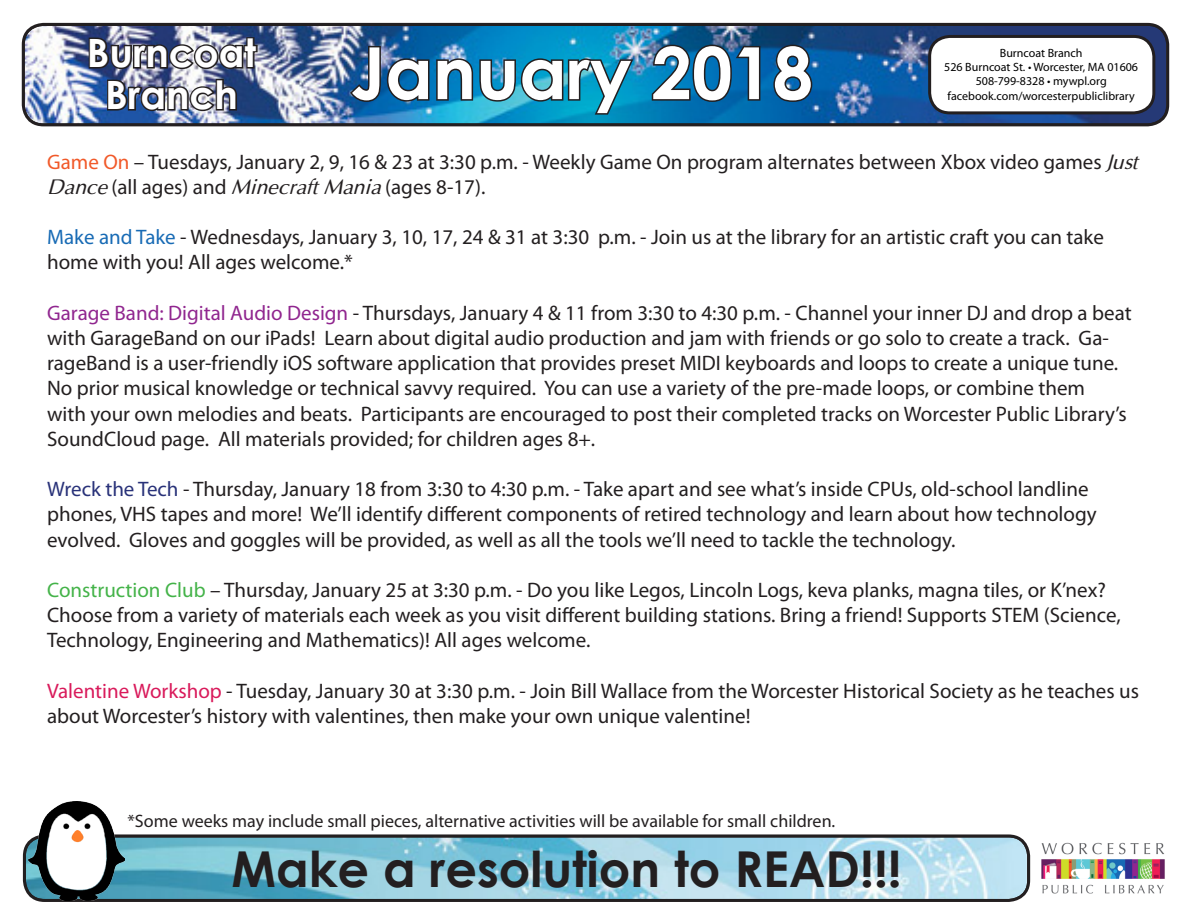
<style>
.page{position:relative;width:1188px;height:918px;background:#fff}
.page>*{position:absolute;margin:0;border:0;box-sizing:border-box;transform-origin:0 0}
.t1{font:700 72px "Century Gothic";color:#fff}
.t2{font:700 49.5px "Century Gothic";color:#231f20}
.t3{font:700 39px "Century Gothic";color:#fff}
.t4{font:21px/25.2px "Myriad Pro";color:#231f20}
.t5{font:18px "Myriad Pro";color:#231f20}
.t6{font:12px "Myriad Pro";color:#000}
.s1{color:#f15929}
.s2{font-family:"Optima";font-style:italic}
.s3{color:#186bb5}
.s4{color:#90268f}
.s5{color:#293279}
.s6{color:#44b349}
.s7{color:#d91a5b}
</style>
<div class="page">
<svg style="left:24px;top:836px;width:1005px;height:64px;background:#95cee0"></svg>
<div style="left:23px;top:834px;width:1007px;height:68px;border:3px solid #231f20;border-radius:20px"></div>
<img style="left:29px;top:801px;width:95px;height:99px">
<img style="left:23px;top:24px;width:1145px;height:101px">
<div style="left:22px;top:23px;width:1147px;height:103px;border:3px solid #231f20;border-radius:20px"></div>
<div style="left:930px;top:36px;width:224px;height:77px;background:#fff;border-radius:20px"></div>
<div style="left:928px;top:35px;width:227px;height:79px;border:3px solid #231f20;border-radius:20px"></div>
<img style="left:87px;top:36px;width:172px;height:35px">
<img style="left:106px;top:77px;width:133px;height:36px">
<img style="left:348px;top:44px;width:288px;height:72px">
<svg style="left:649px;top:43px;width:113px;height:61px;background:#0f5b8b"></svg>
<svg style="left:771px;top:43px;width:43px;height:61px;background:#115184"></svg>
<img style="left:1041px;top:842px;width:124px;height:52px">
<p class="t3" style="left:87px;top:23px;width:171px">Burncoat</p>
<p class="t3" style="left:105px;top:65px;width:134px">Branch</p>
<p class="t1" style="left:351px;top:18px;width:464px">January 2018</p>
<p class="t6" style="left:1000px;top:45px;width:84px">Burncoat Branch</p>
<p class="t6" style="left:944px;top:60px;width:195px">526 Burncoat St. • Worcester, MA 01606</p>
<p class="t6" style="left:976px;top:74px;width:133px">508-799-8328 • mywpl.org</p>
<p class="t6" style="left:948px;top:88px;width:189px">facebook.com/worcesterpubliclibrary</p>
<p class="t4" style="left:47px;top:149px;width:1092px"><span class="s1">Game On</span> – Tuesdays, January 2, 9, 16 &amp; 23 at 3:30 p.m. - Weekly Game On program alternates between Xbox video games <span class="s2">Just<br>Dance</span> (all ages) and <span class="s2">Minecraft Mania</span> (ages 8-17).</p>
<p class="t4" style="left:47px;top:224px;width:1058px"><span class="s3">Make and Take</span> - Wednesdays, January 3, 10, 17, 24 &amp; 31 at 3:30 p.m. - Join us at the library for an artistic craft you can take home with you! All ages welcome.*</p>
<p class="t4" style="left:47px;top:300px;width:1086px"><span class="s4">Garage Band: Digital Audio Design</span> - Thursdays, January 4 &amp; 11 from 3:30 to 4:30 p.m. - Channel your inner DJ and drop a beat with GarageBand on our iPads! Learn about digital audio production and jam with friends or go solo to create a track. Ga&shy;rageBand is a user-friendly iOS software application that provides preset MIDI keyboards and loops to create a unique tune.<br>No prior musical knowledge or technical savvy required. You can use a variety of the pre-made loops, or combine them<br>with your own melodies and beats. Participants are encouraged to post their completed tracks on Worcester Public Library’s SoundCloud page. All materials provided; for children ages 8+.</p>
<p class="t4" style="left:47px;top:476px;width:1051px"><span class="s5">Wreck the Tech</span> - Thursday, January 18 from 3:30 to 4:30 p.m. - Take apart and see what’s inside CPUs, old-school landline phones, VHS tapes and more! We’ll identify different components of retired technology and learn about how technology evolved. Gloves and goggles will be provided, as well as all the tools we’ll need to tackle the technology.</p>
<p class="t4" style="left:47px;top:577px;width:1075px"><span class="s6">Construction Club</span> – Thursday, January 25 at 3:30 p.m. - Do you like Legos, Lincoln Logs, keva planks, magna tiles, or K’nex?<br>Choose from a variety of materials each week as you visit different building stations. Bring a friend! Supports STEM (Science,<br>Technology, Engineering and Mathematics)! All ages welcome.</p>
<p class="t4" style="left:47px;top:678px;width:1094px"><span class="s7">Valentine Workshop</span> - Tuesday, January 30 at 3:30 p.m. - Join Bill Wallace from the Worcester Historical Society as he teaches us about Worcester’s history with valentines, then make your own unique valentine!</p>
<p class="t5" style="left:128px;top:810px;width:709px">*Some weeks may include small pieces, alternative activities will be available for small children.</p>
<p class="t2" style="left:232px;top:831px;width:672px">Make a resolution to READ!!!</p>
</div>
